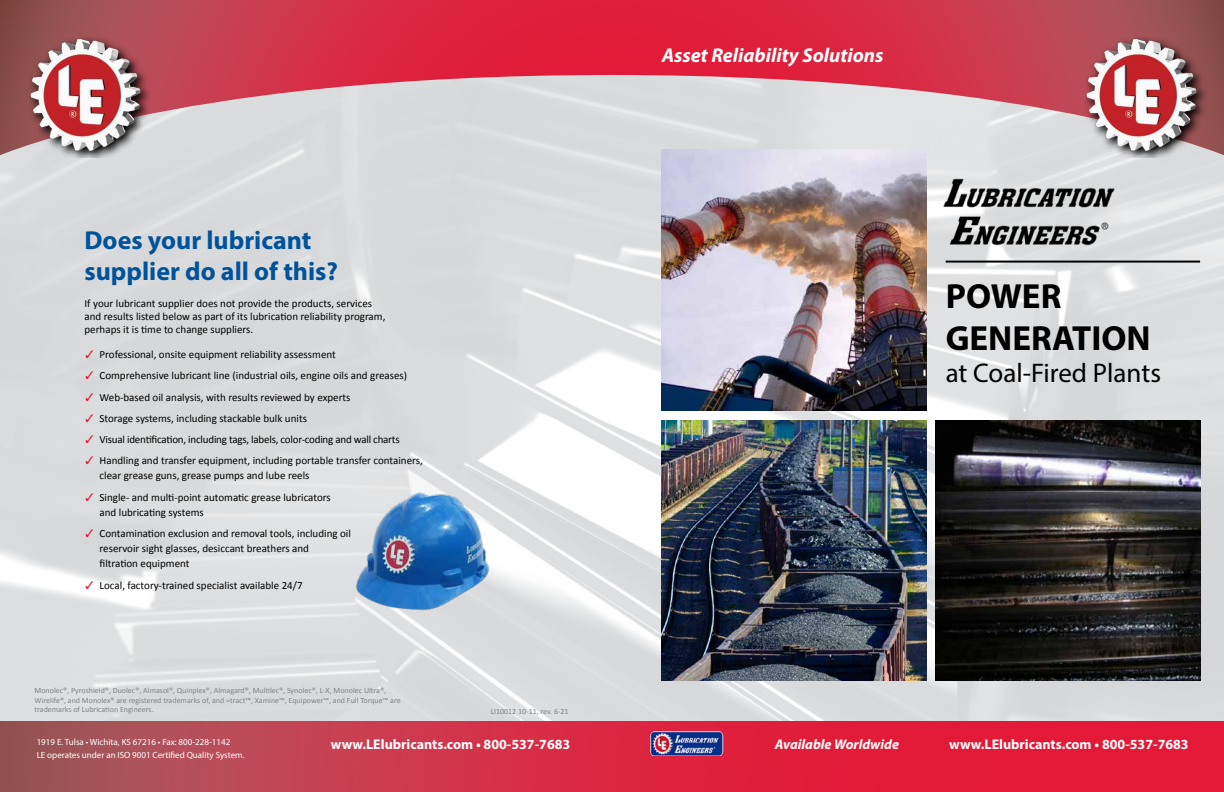
<style>
.page{position:relative;width:1224px;height:792px;background:#fff}
.page>*{position:absolute;margin:0;border:0;box-sizing:border-box;transform-origin:0 0}
.t1{font:700 35px/42px "Myriad Pro";color:#000}
.t2{font:27px "Myriad Pro";color:#000}
.t3{font:700 26px/30.2px "Myriad Pro";color:#00539b}
.t4{font:italic 700 20px "Myriad Pro";color:#fff}
.t5{font:700 14px "Myriad Pro";color:#fff}
.t6{font:italic 700 14px "Myriad Pro";color:#fff}
.t7{font:11px/15.2px "Calibri";color:#000}
.t8{font:11px "Calibri";letter-spacing:-.02em;color:#000}
.t9{font:9px "Myriad Pro";color:#fff}
.t10{font:8px/9.6px "Calibri";color:#808285}
.s1{color:#e31937}
</style>
<div class="page">
<img style="left:0;top:161px;width:1224px;height:560px">
<svg style="left:0;top:721px;width:1224px;height:71px;background:#cf2f44"></svg>
<svg style="left:0;top:0;width:1224px;height:161px;background:#d07783"></svg>
<img style="left:1086px;top:38px;width:120px;height:120px">
<img style="left:650px;top:731px;width:73px;height:24px">
<img style="left:29px;top:38px;width:120px;height:120px">
<img style="left:662px;top:150px;width:264px;height:261px">
<img style="left:936px;top:171px;width:186px;height:85px">
<img style="left:662px;top:421px;width:264px;height:260px">
<img style="left:936px;top:421px;width:264px;height:260px">
<hr style="left:946px;top:261px;width:254px;height:2px;background:#000">
<img style="left:355px;top:492px;width:135px;height:118px">
<h3 class="t3" style="left:85px;top:225px;width:255px">Does your lubricant supplier do all of this?</h3>
<p class="t7" style="left:85px;top:297px;width:302px;line-height:13.2px">If your lubricant supplier does not provide the products, services and results listed below as part of its lubrication reliability program, perhaps it is time to change suppliers.</p>
<p class="t7" style="left:86px;top:347px;width:252px"><span class="s1">✓</span> Professional, onsite equipment reliability assessment</p>
<p class="t7" style="left:86px;top:368px;width:323px"><span class="s1">✓</span> Comprehensive lubricant line (industrial oils, engine oils and greases)</p>
<p class="t7" style="left:86px;top:389px;width:266px"><span class="s1">✓</span> Web-based oil analysis, with results reviewed by experts</p>
<p class="t7" style="left:86px;top:411px;width:223px"><span class="s1">✓</span> Storage systems, including stackable bulk units</p>
<p class="t8" style="left:86px;top:432px;width:316px"><span class="s1">✓</span> Visual identification, including tags, labels, color-coding and wall charts</p>
<p class="t7" style="left:100px;top:453px;width:325px;text-indent:-14px"><span class="s1">✓</span> Handling and transfer equipment, including portable transfer containers, clear grease guns, grease pumps and lube reels</p>
<p class="t7" style="left:100px;top:489px;width:233px;text-indent:-14px"><span class="s1">✓</span> Single- and multi-point automatic grease lubricators and lubricating systems</p>
<p class="t7" style="left:100px;top:526px;width:253px;text-indent:-14px"><span class="s1">✓</span> Contamination exclusion and removal tools, including oil reservoir sight glasses, desiccant breathers and<br>filtration equipment</p>
<p class="t7" style="left:86px;top:577px;width:219px"><span class="s1">✓</span> Local, factory-trained specialist available 24/7</p>
<p class="t10" style="left:35px;top:686px;width:368px">Monolec®, Pyroshield®, Duolec®, Almasol®, Quinplex®, Almagard®, Multilec®, Synolec®, L-X, Monolec Ultra®,<br>Wirelife®, and Monolex® are registered trademarks of, and ≈tract™, Xamine™, Equipower™, and Full Torque™ are trademarks of Lubrication Engineers.</p>
<p class="t10" style="left:491px;top:706px;width:79px">LI10012 10-11, rev. 6-21</p>
<h3 class="t4" style="left:662px;top:42px;width:223px">Asset Reliability Solutions</h3>
<h1 class="t1" style="left:946px;top:274px;width:206px">POWER<br>GENERATION</h1>
<h2 class="t2" style="left:946px;top:356px;width:217px">at Coal-Fired Plants</h2>
<p class="t9" style="left:37px;top:737px;width:195px">1919 E. Tulsa • Wichita, KS 67216 • Fax: 800-228-1142</p>
<p class="t6" style="left:775px;top:735px;width:126px">Available Worldwide</p>
<p class="t5" style="left:949px;top:735px;width:241px">www.LElubricants.com • 800-537-7683</p>
<p class="t9" style="left:37px;top:750px;width:209px">LE operates under an ISO 9001 Certified Quality System.</p>
<p class="t5" style="left:331px;top:735px;width:241px">www.LElubricants.com • 800-537-7683</p>
</div>
